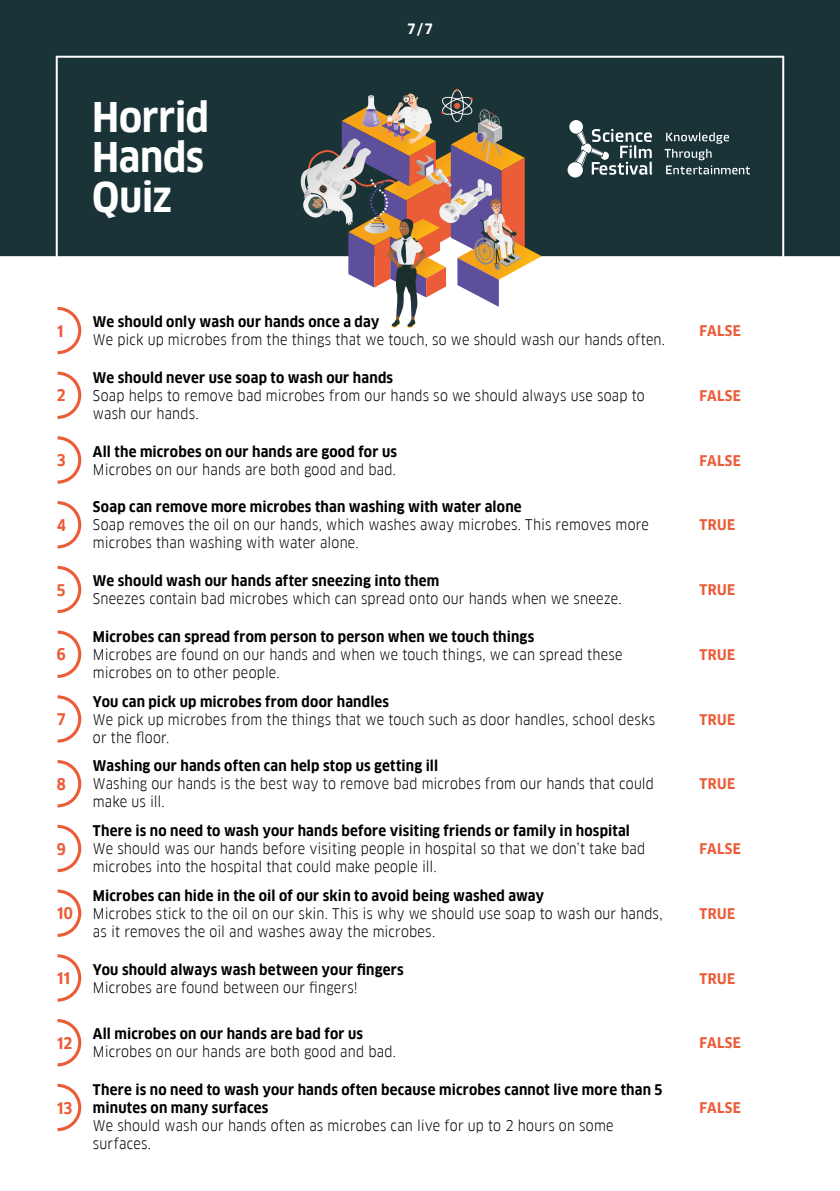
<style>
.page{position:relative;width:840px;height:1191px;background:#fff}
.page>*{position:absolute;margin:0;border:0;box-sizing:border-box;transform-origin:0 0}
.t1{font:700 40px/40px "Goethe FF Clan";letter-spacing:-.01em;color:#fff}
.t2{font:700 15.8px "Goethe FF Clan";letter-spacing:-.005em;color:#eb5c37}
.t3{font:14.4px/18px "Goethe FF Clan";letter-spacing:.01em;color:#000}
.t4{font:700 14.4px/18px "Goethe FF Clan";letter-spacing:.015em;color:#000}
.t5{font:700 14.4px "Goethe FF Clan";letter-spacing:.025em;color:#eb5c37}
.t6{font:700 14px "Goethe FF Clan";color:#fff}
</style>
<div class="page">
<div style="left:0;top:0;width:839px;height:256px;background:#1a3336"></div>
<svg style="left:300px;top:89px;width:241px;height:239px"></svg>
<svg style="left:567px;top:120px;width:182px;height:57px;background:#44595b"></svg>
<div style="left:56px;top:56px;width:727px;height:208px;border:2px solid #fff"></div>
<svg style="left:58px;top:307px;width:23px;height:47px"></svg>
<svg style="left:58px;top:371px;width:23px;height:48px"></svg>
<svg style="left:58px;top:436px;width:23px;height:48px"></svg>
<svg style="left:58px;top:501px;width:23px;height:47px"></svg>
<svg style="left:58px;top:566px;width:23px;height:47px"></svg>
<svg style="left:58px;top:630px;width:23px;height:48px"></svg>
<svg style="left:58px;top:695px;width:23px;height:47px"></svg>
<svg style="left:58px;top:760px;width:23px;height:47px"></svg>
<svg style="left:58px;top:889px;width:23px;height:48px"></svg>
<svg style="left:58px;top:954px;width:23px;height:47px"></svg>
<svg style="left:58px;top:1019px;width:23px;height:47px"></svg>
<svg style="left:58px;top:1083px;width:23px;height:48px"></svg>
<svg style="left:58px;top:824px;width:23px;height:48px"></svg>
<h1 class="t1" style="left:92px;top:98px;width:118px">Horrid<br>Hands<br>Quiz</h1>
<p class="t6" style="left:407px;top:21px;width:27px">7/7</p>
<p class="t4" style="left:93px;top:313px;width:288px">We should only wash our hands once a day</p>
<p class="t3" style="left:93px;top:331px;width:573px">We pick up microbes from the things that we touch, so we should wash our hands often.</p>
<p class="t2" style="left:57px;top:322px;width:8px">1</p>
<p class="t5" style="left:699px;top:322px;width:43px">FALSE</p>
<p class="t2" style="left:57px;top:386px;width:10px">2</p>
<p class="t4" style="left:93px;top:369px;width:301px">We should never use soap to wash our hands</p>
<p class="t3" style="left:93px;top:387px;width:553px">Soap helps to remove bad microbes from our hands so we should always use soap to wash our hands.</p>
<p class="t5" style="left:699px;top:387px;width:43px">FALSE</p>
<p class="t2" style="left:57px;top:451px;width:10px">3</p>
<p class="t4" style="left:93px;top:442px;width:305px">All the microbes on our hands are good for us</p>
<p class="t3" style="left:93px;top:460px;width:304px">Microbes on our hands are both good and bad.</p>
<p class="t5" style="left:699px;top:452px;width:43px">FALSE</p>
<p class="t2" style="left:57px;top:516px;width:11px">4</p>
<p class="t4" style="left:93px;top:498px;width:430px">Soap can remove more microbes than washing with water alone</p>
<p class="t3" style="left:93px;top:516px;width:557px">Soap removes the oil on our hands, which washes away microbes. This removes more microbes than washing with water alone.</p>
<p class="t5" style="left:699px;top:517px;width:37px">TRUE</p>
<p class="t2" style="left:57px;top:581px;width:10px">5</p>
<p class="t4" style="left:93px;top:572px;width:347px">We should wash our hands after sneezing into them</p>
<p class="t3" style="left:93px;top:590px;width:530px">Sneezes contain bad microbes which can spread onto our hands when we sneeze.</p>
<p class="t5" style="left:699px;top:581px;width:37px">TRUE</p>
<p class="t2" style="left:57px;top:645px;width:10px">6</p>
<p class="t4" style="left:93px;top:628px;width:442px">Microbes can spread from person to person when we touch things</p>
<p class="t3" style="left:93px;top:645px;width:531px">Microbes are found on our hands and when we touch things, we can spread these microbes on to other people.</p>
<p class="t5" style="left:699px;top:646px;width:37px">TRUE</p>
<p class="t2" style="left:57px;top:710px;width:10px">7</p>
<p class="t4" style="left:93px;top:692px;width:297px">You can pick up microbes from door handles</p>
<p class="t3" style="left:93px;top:710px;width:563px">We pick up microbes from the things that we touch such as door handles, school desks or the floor.</p>
<p class="t5" style="left:699px;top:711px;width:37px">TRUE</p>
<p class="t2" style="left:57px;top:775px;width:10px">8</p>
<p class="t4" style="left:93px;top:757px;width:346px">Washing our hands often can help stop us getting ill</p>
<p class="t3" style="left:93px;top:775px;width:562px">Washing our hands is the best way to remove bad microbes from our hands that could make us ill.</p>
<p class="t5" style="left:699px;top:775px;width:37px">TRUE</p>
<p class="t2" style="left:57px;top:839px;width:10px">9</p>
<p class="t4" style="left:93px;top:822px;width:538px">There is no need to wash your hands before visiting friends or family in hospital</p>
<p class="t3" style="left:93px;top:840px;width:553px">We should was our hands before visiting people in hospital so that we don’t take bad microbes into the hospital that could make people ill.</p>
<p class="t5" style="left:699px;top:840px;width:43px">FALSE</p>
<p class="t2" style="left:57px;top:904px;width:18px">10</p>
<p class="t4" style="left:93px;top:886px;width:452px">Microbes can hide in the oil of our skin to avoid being washed away</p>
<p class="t3" style="left:93px;top:904px;width:570px">Microbes stick to the oil on our skin. This is why we should use soap to wash our hands, as it removes the oil and washes away the microbes.</p>
<p class="t5" style="left:699px;top:905px;width:37px">TRUE</p>
<p class="t2" style="left:57px;top:969px;width:15px">11</p>
<p class="t4" style="left:93px;top:960px;width:312px">You should always wash between your fingers</p>
<p class="t3" style="left:93px;top:978px;width:266px">Microbes are found between our fingers!</p>
<p class="t5" style="left:699px;top:970px;width:37px">TRUE</p>
<p class="t2" style="left:57px;top:1034px;width:17px">12</p>
<p class="t4" style="left:93px;top:1025px;width:271px">All microbes on our hands are bad for us</p>
<p class="t3" style="left:93px;top:1043px;width:304px">Microbes on our hands are both good and bad.</p>
<p class="t5" style="left:699px;top:1034px;width:43px">FALSE</p>
<p class="t2" style="left:57px;top:1098px;width:17px">13</p>
<p class="t4" style="left:93px;top:1081px;width:570px">There is no need to wash your hands often because microbes cannot live more than 5 minutes on many surfaces</p>
<p class="t3" style="left:93px;top:1116px;width:521px">We should wash our hands often as microbes can live for up to 2 hours on some surfaces.</p>
<p class="t5" style="left:699px;top:1099px;width:43px">FALSE</p>
</div>
